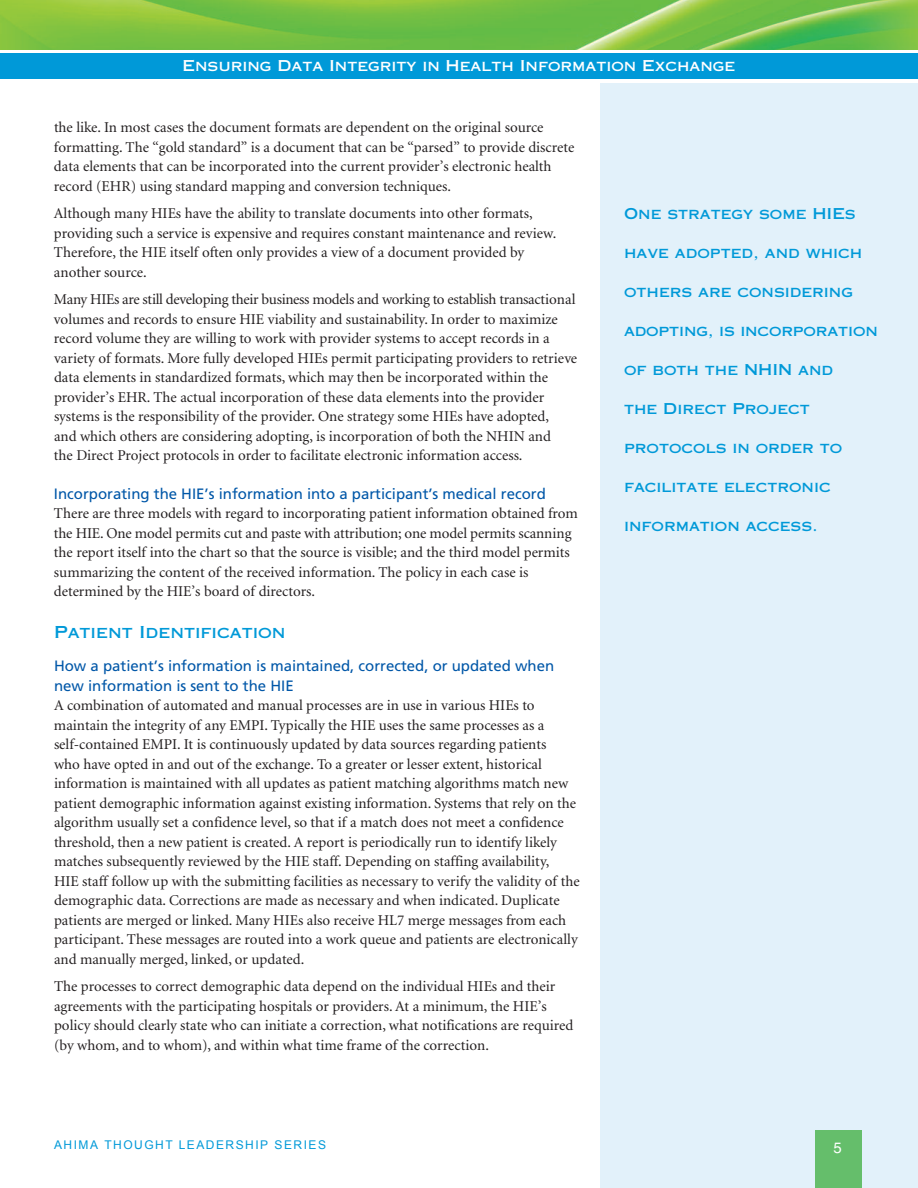
<style>
.page{position:relative;width:918px;height:1188px;background:#fff}
.page>*{position:absolute;margin:0;border:0;box-sizing:border-box;transform-origin:0 0}
.t1{font:16.5px "Copperplate Thirty One AB";color:#0099d8}
.t2{font:15px/19.5px "Minion";color:#231f20}
.t3{font:15px "Copperplate Thirty One AB";color:#0099d8}
.t4{font:15px/19.5px "Frutiger";color:#0157a8}
.t5{font:15px "Copperplate Thirty One AB";color:#fff}
.t6{font:15px "Helvetica";color:#fff}
.t7{font:12px "Arial";letter-spacing:.125em;color:#0099d8}
</style>
<div class="page">
<div style="left:601px;top:84px;width:317px;height:1104px;background:#e2f1fa"></div>
<img style="left:0;top:0;width:918px;height:50px">
<div style="left:0;top:53px;width:918px;height:26px;background:#0099d8"></div>
<div style="left:815px;top:1131px;width:46px;height:57px;background:#65be6b"></div>
<p class="t5" style="left:183px;top:61px;width:554px">Ensuring Data Integrity in Health Information Exchange</p>
<p class="t2" style="left:54px;top:119px;width:522px">the like. In most cases the document formats are dependent on the original source formatting. The “gold standard” is a document that can be “parsed” to provide discrete data elements that can be incorporated into the current provider’s electronic health record (EHR) using standard mapping and conversion techniques.</p>
<p class="t2" style="left:54px;top:205px;width:504px">Although many HIEs have the ability to translate documents into other formats, providing such a service is expensive and requires constant maintenance and review.<br>Therefore, the HIE itself often only provides a view of a document provided by another source.</p>
<p class="t2" style="left:54px;top:291px;width:525px">Many HIEs are still developing their business models and working to establish transactional volumes and records to ensure HIE viability and sustainability. In order to maximize record volume they are willing to work with provider systems to accept records in a variety of formats. More fully developed HIEs permit participating providers to retrieve data elements in standardized formats, which may then be incorporated within the provider’s EHR. The actual incorporation of these data elements into the provider systems is the responsibility of the provider. One strategy some HIEs have adopted,<br>and which others are considering adopting, is incorporation of both the NHIN and<br>the Direct Project protocols in order to facilitate electronic information access.</p>
<p class="t4" style="left:54px;top:485px;width:493px">Incorporating the HIE’s information into a participant’s medical record</p>
<p class="t2" style="left:54px;top:505px;width:525px">There are three models with regard to incorporating patient information obtained from the HIE. One model permits cut and paste with attribution; one model permits scanning the report itself into the chart so that the source is visible; and the third model permits summarizing the content of the received information. The policy in each case is determined by the HIE’s board of directors.</p>
<p class="t1" style="left:54px;top:626px;width:233px">Patient Identification</p>
<p class="t4" style="left:54px;top:658px;width:502px">How a patient’s information is maintained, corrected, or updated when new information is sent to the HIE</p>
<p class="t2" style="left:54px;top:697px;width:527px">A combination of automated and manual processes are in use in various HIEs to maintain the integrity of any EMPI. Typically the HIE uses the same processes as a self-contained EMPI. It is continuously updated by data sources regarding patients<br>who have opted in and out of the exchange. To a greater or lesser extent, historical information is maintained with all updates as patient matching algorithms match new patient demographic information against existing information. Systems that rely on the algorithm usually set a confidence level, so that if a match does not meet a confidence threshold, then a new patient is created. A report is periodically run to identify likely matches subsequently reviewed by the HIE staff. Depending on staffing availability,<br>HIE staff follow up with the submitting facilities as necessary to verify the validity of the demographic data. Corrections are made as necessary and when indicated. Duplicate patients are merged or linked. Many HIEs also receive HL7 merge messages from each participant. These messages are routed into a work queue and patients are electronically and manually merged, linked, or updated.</p>
<p class="t2" style="left:54px;top:978px;width:521px">The processes to correct demographic data depend on the individual HIEs and their agreements with the participating hospitals or providers. At a minimum, the HIE’s policy should clearly state who can initiate a correction, what notifications are required (by whom, and to whom), and within what time frame of the correction.</p>
<p class="t3" style="left:624px;top:209px;width:233px">One strategy some HIEs</p>
<p class="t3" style="left:624px;top:248px;width:240px">have adopted, and which</p>
<p class="t3" style="left:624px;top:287px;width:230px">others are considering</p>
<p class="t3" style="left:624px;top:326px;width:255px">adopting, is incorporation</p>
<p class="t3" style="left:624px;top:365px;width:211px">of both the NHIN and</p>
<p class="t3" style="left:624px;top:404px;width:187px">the Direct Project</p>
<p class="t3" style="left:624px;top:443px;width:220px">protocols in order to</p>
<p class="t3" style="left:624px;top:482px;width:208px">facilitate electronic</p>
<p class="t3" style="left:624px;top:521px;width:196px">information access.</p>
<p class="t7" style="left:54px;top:1139px;width:274px">AHIMA THOUGHT LEADERSHIP SERIES</p>
<p class="t6" style="left:833px;top:1142px;width:10px">5</p>
</div>
